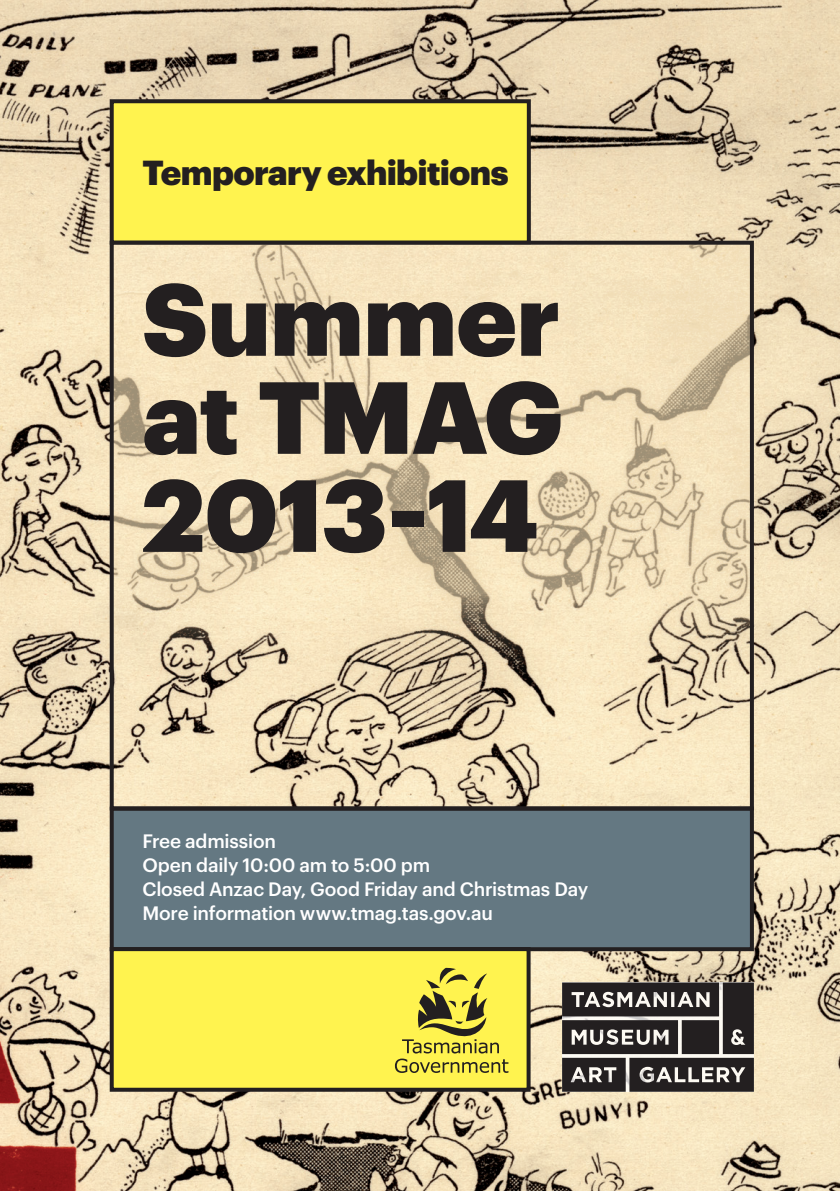
<style>
.page{position:relative;width:840px;height:1191px;background:#fff}
.page>*{position:absolute;margin:0;border:0;box-sizing:border-box;transform-origin:0 0}
.Cover_heading_main{font:900 100px/98px "Graphik";letter-spacing:-.015em;color:#231f20;text-align:justify}
.Cover_heading{font:900 34px "Graphik";letter-spacing:-.02em;color:#231f20}
.Cover_info{font:500 19px/24px "Graphik";letter-spacing:-.01em;color:#fff}
</style>
<div class="page">
<img style="left:0;top:0;width:839px;height:1191px">
<div style="left:112px;top:808px;width:639px;height:141px;background:#647882"></div>
<div style="left:110px;top:806px;width:643px;height:145px;border:4px solid #231f20"></div>
<div style="left:112px;top:101px;width:416px;height:142px;background:#fff34f"></div>
<div style="left:110px;top:99px;width:420px;height:146px;border:4px solid #231f20"></div>
<div style="left:112px;top:949px;width:416px;height:140px;background:#fff34f"></div>
<div style="left:110px;top:947px;width:420px;height:144px;border:4px solid #231f20"></div>
<svg style="left:561px;top:982px;width:192px;height:109px"></svg>
<svg style="left:115px;top:246px;width:633px;height:559px;fill:#f6e3be"></svg>
<div style="left:110px;top:241px;width:643px;height:569px;border:4px solid #231f20"></div>
<svg style="left:394px;top:968px;width:114px;height:105px"></svg>
<p class="Cover_heading" style="left:142px;top:146px;width:367px">Temporary exhibitions</p>
<p class="Cover_heading_main" style="left:142px;top:261px;width:422px">Summer at TMAG 2013-14</p>
<p class="Cover_info" style="left:142px;top:828px;width:447px">Free admission<br>Open daily 10:00 am to 5:00 pm<br>Closed Anzac Day, Good Friday and Christmas Day<br>More information www.tmag.tas.gov.au</p>
</div>
